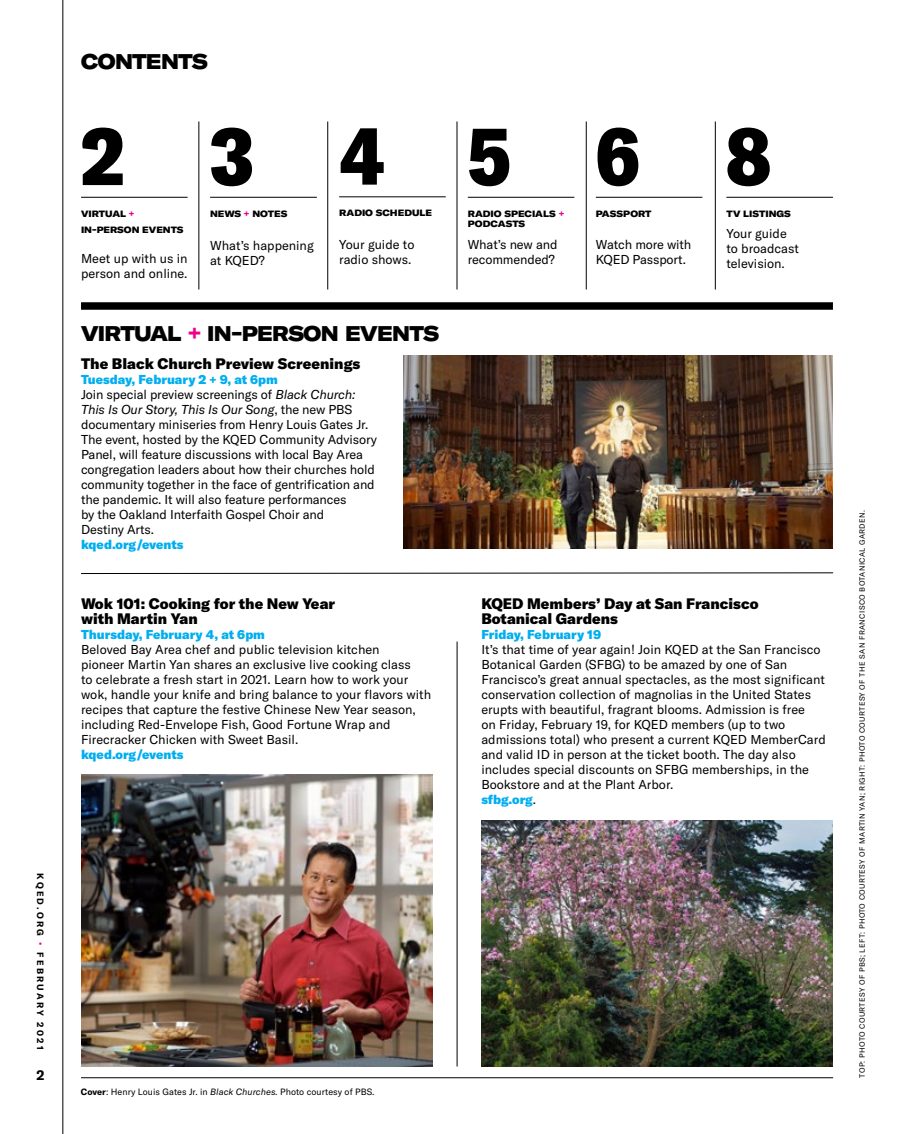
<style>
.page{position:relative;width:905px;height:1134px;background:#fff}
.page>*{position:absolute;margin:0;border:0;box-sizing:border-box;transform-origin:0 0}
.t1{font:900 condensed 81px "GT America";color:#000}
.t2{font:900 expanded 21px "GT America";letter-spacing:-.035em;color:#000;scale:.85 1}
.t3{font:900 15px/15px "GT America";color:#000}
.t4{font:700 13.5px "GT America";color:#000}
.t5{font:12.75px/15px "GT America";color:#000}
.t6{font:900 12.75px "GT America";color:#00aeef}
.t7{font:900 expanded 9px/16.5px "GT America";color:#000}
.t8{font:9px "GT America";letter-spacing:.005em;color:#000}
.t9{font:700 9px "GT America";letter-spacing:.25em;color:#000}
.t10{font:7.5px "GT America";letter-spacing:.05em;color:#000}
.s1{color:#ec008c}
.s2{font-weight:900;color:#00aeef}
.s3{font-style:italic}
.s4{font-weight:700}
</style>
<div class="page">
<hr style="left:198px;top:122px;width:1px;height:168px;background:#000">
<hr style="left:327px;top:122px;width:1px;height:168px;background:#000">
<hr style="left:456px;top:122px;width:1px;height:168px;background:#000">
<hr style="left:586px;top:122px;width:1px;height:168px;background:#000">
<hr style="left:715px;top:122px;width:1px;height:168px;background:#000">
<div style="left:81px;top:302px;width:751px;height:8px;background:#000"></div>
<hr style="left:726px;top:197px;width:107px;height:1px;background:#000">
<hr style="left:339px;top:197px;width:107px;height:1px;background:#000">
<hr style="left:210px;top:197px;width:107px;height:1px;background:#000">
<hr style="left:81px;top:197px;width:107px;height:1px;background:#000">
<hr style="left:63px;top:0;width:1px;height:1134px;background:#000">
<hr style="left:468px;top:197px;width:106px;height:1px;background:#000">
<hr style="left:596px;top:197px;width:106px;height:1px;background:#000">
<hr style="left:81px;top:1077px;width:752px;height:1px;background:#000">
<img style="left:403px;top:356px;width:429px;height:193px">
<svg style="left:81px;top:572px;width:752px;height:2px;background:#7f7f7f"></svg>
<hr style="left:457px;top:642px;width:1px;height:424px;background:#000">
<img style="left:81px;top:774px;width:351px;height:292px">
<img style="left:481px;top:820px;width:351px;height:246px">
<p class="t9" style="left:46px;top:873px;width:178px;rotate:90deg">KQED.ORG <span class="s1">•</span> FEBRUARY 2021</p>
<p class="t4" style="left:36px;top:1067px;width:9px">2</p>
<h2 class="t2" style="left:81px;top:48px;width:151px">CONTENTS</h2>
<h1 class="t1" style="left:81px;top:105px;width:45px">2</h1>
<p class="t7" style="left:81px;top:205px;width:104px">VIRTUAL <span class="s1">+<br></span>IN-PERSON EVENTS</p>
<p class="t5" style="left:81px;top:251px;width:108px">Meet up with us in person and online.</p>
<h1 class="t1" style="left:210px;top:105px;width:45px">3</h1>
<p class="t7" style="left:210px;top:205px;width:79px">NEWS <span class="s1">+</span> NOTES</p>
<p class="t5" style="left:210px;top:238px;width:105px">What’s happening at KQED?</p>
<h1 class="t1" style="left:339px;top:105px;width:48px">4</h1>
<p class="t7" style="left:339px;top:204px;width:94px">RADIO SCHEDULE</p>
<p class="t5" style="left:339px;top:237px;width:77px">Your guide to radio shows.</p>
<h2 class="t2" style="left:81px;top:320px;width:423px">VIRTUAL <span class="s1">+</span> IN-PERSON EVENTS</h2>
<p class="t3" style="left:81px;top:356px;width:281px">The Black Church Preview Screenings</p>
<p class="t5" style="left:81px;top:372px;width:297px"><span class="s2">Tuesday, February 2 + 9, at 6pm<br></span>Join special preview screenings of <span class="s3">Black Church:<br>This Is Our Story, This Is Our Song</span>, the new PBS documentary miniseries from Henry Louis Gates Jr.<br>The event, hosted by the KQED Community Advisory Panel, will feature discussions with local Bay Area congregation leaders about how their churches hold community together in the face of gentrification and the pandemic. It will also feature performances<br>by the Oakland Interfaith Gospel Choir and<br>Destiny Arts.</p>
<p class="t6" style="left:81px;top:536px;width:104px">kqed.org/events</p>
<p class="t3" style="left:81px;top:596px;width:256px">Wok 101: Cooking for the New Year with Martin Yan</p>
<p class="t6" style="left:81px;top:626px;width:185px">Thursday, February 4, at 6pm</p>
<p class="t5" style="left:81px;top:642px;width:352px">Beloved Bay Area chef and public television kitchen<br>pioneer Martin Yan shares an exclusive live cooking class<br>to celebrate a fresh start in 2021. Learn how to work your wok, handle your knife and bring balance to your flavors with recipes that capture the festive Chinese New Year season, including Red-Envelope Fish, Good Fortune Wrap and Firecracker Chicken with Sweet Basil.</p>
<p class="t6" style="left:81px;top:746px;width:104px">kqed.org/events</p>
<h1 class="t1" style="left:468px;top:105px;width:45px">5</h1>
<p class="t7" style="left:468px;top:208px;width:98px;line-height:10.8px">RADIO SPECIALS <span class="s1">+<br></span>PODCASTS</p>
<p class="t5" style="left:468px;top:237px;width:91px">What’s new and recommended?</p>
<h1 class="t1" style="left:596px;top:105px;width:46px">6</h1>
<p class="t7" style="left:596px;top:205px;width:57px">PASSPORT</p>
<p class="t5" style="left:596px;top:237px;width:97px">Watch more with<br>KQED Passport.</p>
<h1 class="t1" style="left:726px;top:105px;width:46px">8</h1>
<p class="t7" style="left:726px;top:205px;width:66px">TV LISTINGS</p>
<p class="t5" style="left:726px;top:226px;width:74px">Your guide to broadcast television.</p>
<p class="t3" style="left:481px;top:596px;width:279px">KQED Members’ Day at San Francisco<br>Botanical Gardens</p>
<p class="t6" style="left:481px;top:626px;width:121px">Friday, February 19</p>
<p class="t5" style="left:481px;top:642px;width:346px">It’s that time of year again! Join KQED at the San Francisco Botanical Garden (SFBG) to be amazed by one of San Francisco’s great annual spectacles, as the most significant conservation collection of magnolias in the United States erupts with beautiful, fragrant blooms. Admission is free<br>on Friday, February 19, for KQED members (up to two admissions total) who present a current KQED MemberCard and valid ID in person at the ticket booth. The day also includes special discounts on SFBG memberships, in the Bookstore and at the Plant Arbor.<br><span class="s2">sfbg.org</span>.</p>
<p class="t8" style="left:81px;top:1086px;width:295px"><span class="s4">Cover</span>: Henry Louis Gates Jr. in <span class="s3">Black Churches.</span> Photo courtesy of PBS.</p>
<p class="t10" style="left:857px;top:1078px;width:569px;rotate:-90deg">TOP: PHOTO COURTESY OF PBS; LEFT: PHOTO COURTESY OF MARTIN YAN; RIGHT: PHOTO COURTESY OF THE SAN FRANCISCO BOTANICAL GARDEN.</p>
</div>
